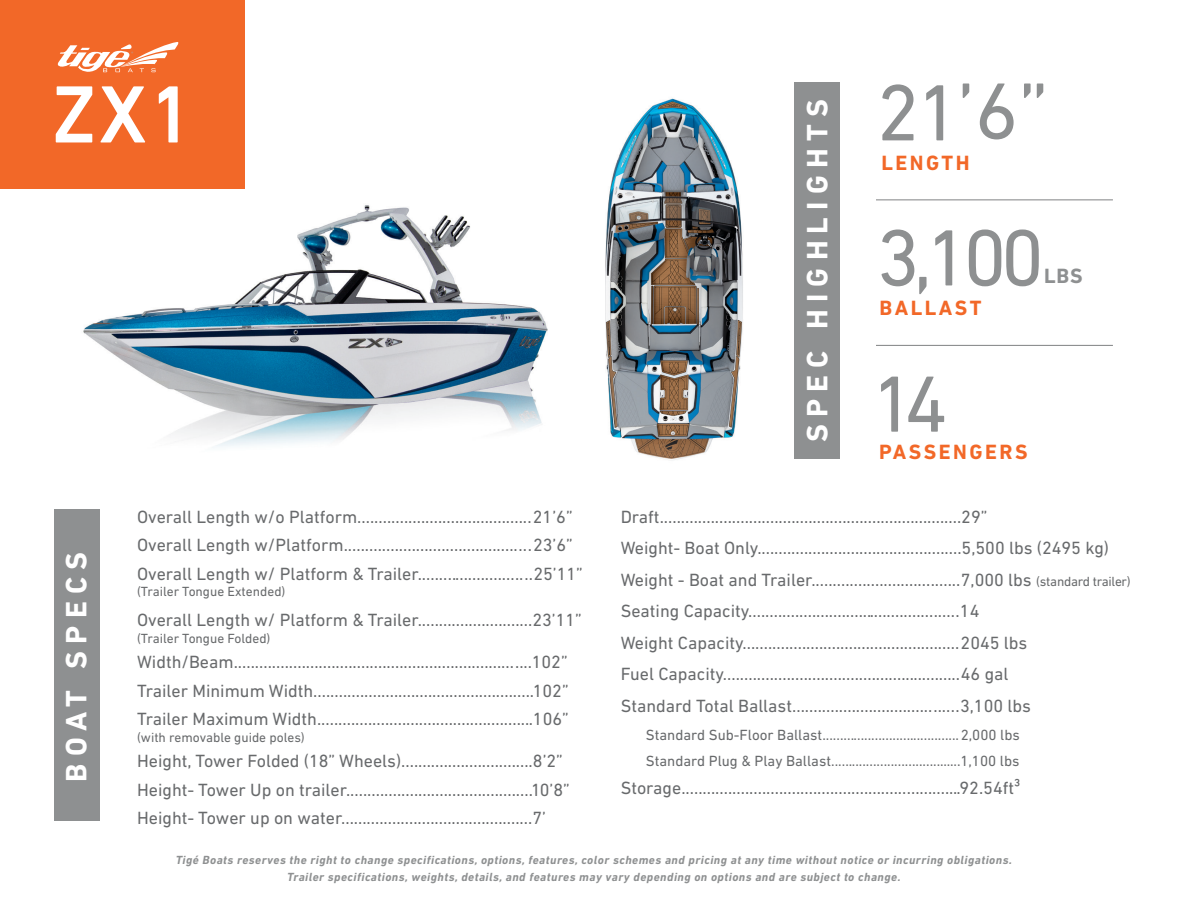
<style>
.page{position:relative;width:1188px;height:918px;background:#fff}
.page>*{position:absolute;margin:0;border:0;box-sizing:border-box;transform-origin:0 0}
.t1{font:500 82.5px "DIN Next LT Pro";color:#fff}
.t2{font:81px "DIN Next LT Pro";letter-spacing:-.08em;color:#8e9091}
.t3{font:700 30px "DIN Next LT Pro";letter-spacing:.24em;color:#fff}
.t4{font:700 21px "DIN Next LT Pro";letter-spacing:.12em;color:#f26828}
.t5{font:700 21px "DIN Next LT Pro";color:#8e9091}
.t6{font:18px/28.5px "DIN Next LT Pro";color:#686a6c}
.t7{font:15px/25.5px "DIN Next LT Pro";color:#686a6c}
.t8{font:13.5px "DIN Next LT Pro";color:#686a6c}
.t9{font:italic 700 12px/17.4px "DIN Next LT Pro";letter-spacing:.04em;color:#8e9091;text-align:center}
.s1{font-size:13.5px}
</style>
<div class="page">
<div style="left:794px;top:82px;width:46px;height:377px;background:#8e9091"></div>
<div style="left:54px;top:509px;width:46px;height:312px;background:#8e9091"></div>
<hr style="left:876px;top:345px;width:237px;height:1px;background:#8e9091">
<hr style="left:876px;top:199px;width:237px;height:1px;background:#8e9091">
<img style="left:83px;top:159px;width:465px;height:288px">
<img style="left:605px;top:98px;width:138px;height:362px">
<div style="left:0;top:0;width:244px;height:189px;background:#f26828"></div>
<svg style="left:57px;top:42px;width:122px;height:30px"></svg>
<h1 class="t1" style="left:52px;top:67px;width:143px">ZX1</h1>
<h3 class="t3" style="left:59px;top:782px;width:231px;rotate:-90deg">BOAT SPECS</h3>
<p class="t6" style="left:137px;top:502px;width:447px">Overall Length w/o Platform......................................... 21’6”<br>Overall Length w/Platform............................................23’6”<br>Overall Length w/ Platform &amp; Trailer........................... 25’11”</p>
<p class="t8" style="left:137px;top:584px;width:150px">(Trailer Tongue Extended)</p>
<p class="t6" style="left:137px;top:606px;width:446px">Overall Length w/ Platform &amp; Trailer...........................23’11”</p>
<p class="t8" style="left:137px;top:630px;width:135px">(Trailer Tongue Folded)</p>
<p class="t6" style="left:137px;top:648px;width:433px;text-align:justify">Width/Beam......................................................................102” Trailer Minimum Width....................................................102” Trailer Maximum Width...................................................106”</p>
<p class="t8" style="left:137px;top:729px;width:169px">(with removable guide poles)</p>
<p class="t6" style="left:137px;top:747px;width:434px">Height, Tower Folded (18” Wheels)...............................8’2”<br>Height- Tower Up on trailer............................................10’8”<br>Height- Tower up on water.............................................7’</p>
<h3 class="t3" style="left:800px;top:442px;width:344px;rotate:-90deg">SPEC HIGHLIGHTS</h3>
<h2 class="t2" style="left:957px;top:64px;width:93px">’6”</h2>
<h2 class="t2" style="left:876px;top:66px;width:86px">21</h2>
<p class="t4" style="left:881px;top:151px;width:90px">LENGTH</p>
<h2 class="t2" style="left:876px;top:211px;width:170px">3,100</h2>
<p class="t4" style="left:880px;top:295px;width:103px">BALLAST</p>
<p class="t5" style="left:1044px;top:264px;width:40px">LBS</p>
<h2 class="t2" style="left:872px;top:357px;width:78px">14</h2>
<p class="t4" style="left:879px;top:439px;width:150px">PASSENGERS</p>
<p class="t6" style="left:621px;top:501px;width:512px;line-height:31.5px">Draft.......................................................................29”<br>Weight- Boat Only................................................5,500 lbs (2495 kg)<br>Weight - Boat and Trailer...................................7,000 lbs <span class="s1">(standard trailer)<br></span>Seating Capacity..................................................14<br>Weight Capacity...................................................2045 lbs<br>Fuel Capacity........................................................46 gal<br>Standard Total Ballast.......................................3,100 lbs</p>
<p class="t7" style="left:646px;top:722px;width:375px">Standard Sub-Floor Ballast....................................... 2,000 lbs<br>Standard Plug &amp; Play Ballast.....................................1,100 lbs</p>
<p class="t6" style="left:621px;top:774px;width:401px">Storage..................................................................92.54ft³</p>
<p class="t9" style="left:176px;top:851px;width:838px">Tigé Boats reserves the right to change specifications, options, features, color schemes and pricing at any time without notice or incurring obligations.<br>Trailer specifications, weights, details, and features may vary depending on options and are subject to change.</p>
</div>
